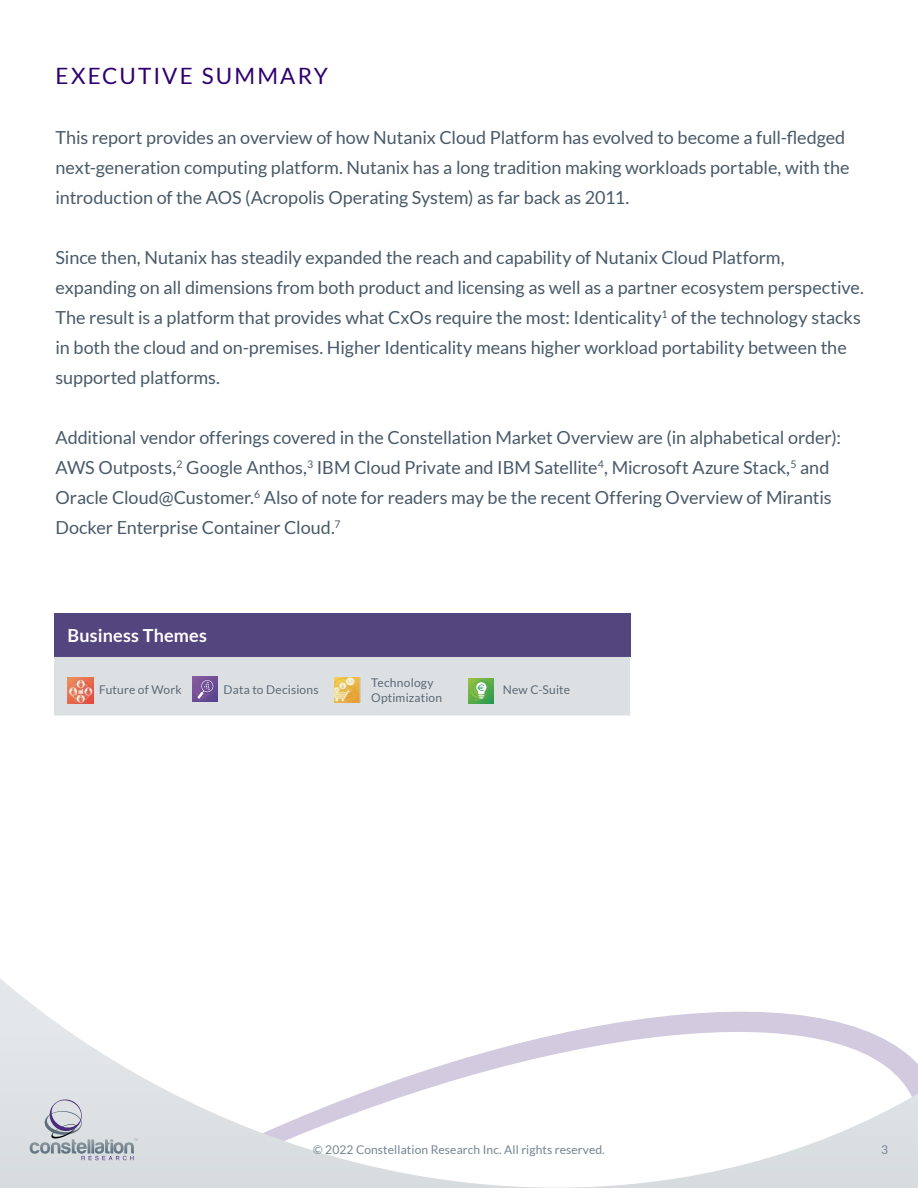
<style>
.page{position:relative;width:918px;height:1188px;background:#fff}
.page>*{position:absolute;margin:0;border:0;box-sizing:border-box;transform-origin:0 0}
.t1{font:22.5px "Lato";letter-spacing:.095em;color:#2f006f}
.t2{font:18px/30px "Lato";letter-spacing:-.005em;color:#495a69}
.t3{font:700 18px "Lato";letter-spacing:.01em;color:#fff}
.t4{font:12px/15px "Lato";letter-spacing:.015em;color:#5b6976}
.t5{font:12px "Lato";letter-spacing:.01em;color:#738592}
</style>
<div class="page">
<svg style="left:0;top:978px;width:918px;height:210px"></svg>
<svg style="left:30px;top:1099px;width:108px;height:61px"></svg>
<div style="left:54px;top:613px;width:576px;height:44px;background:#53457e"></div>
<div style="left:54px;top:657px;width:576px;height:59px;background:#dce0e3"></div>
<img style="left:334px;top:677px;width:26px;height:26px">
<img style="left:68px;top:678px;width:25px;height:26px">
<p class="t1" style="left:56px;top:63px;width:274px">EXECUTIVE SUMMARY</p>
<p class="t2" style="left:56px;top:122px;width:796px">This report provides an overview of how Nutanix Cloud Platform has evolved to become a full-fledged next-generation computing platform. Nutanix has a long tradition making workloads portable, with the introduction of the AOS (Acropolis Operating System) as far back as 2011.</p>
<p class="t2" style="left:56px;top:242px;width:808px">Since then, Nutanix has steadily expanded the reach and capability of Nutanix Cloud Platform, expanding on all dimensions from both product and licensing as well as a partner ecosystem perspective.<br>The result is a platform that provides what CxOs require the most: Identicality<sup>1</sup> of the technology stacks in both the cloud and on-premises. Higher Identicality means higher workload portability between the supported platforms.</p>
<p class="t2" style="left:55px;top:422px;width:787px">Additional vendor offerings covered in the Constellation Market Overview are (in alphabetical order):<br>AWS Outposts,<sup>2</sup> Google Anthos,<sup>3</sup> IBM Cloud Private and IBM Satellite<sup>4</sup>, Microsoft Azure Stack,<sup>5</sup> and Oracle Cloud@Customer. <sup>6</sup> Also of note for readers may be the recent Offering Overview of Mirantis Docker Enterprise Container Cloud.<sup>7</sup></p>
<p class="t3" style="left:68px;top:626px;width:141px">Business Themes</p>
<p class="t4" style="left:99px;top:683px;width:84px">Future of Work</p>
<p class="t4" style="left:224px;top:683px;width:97px">Data to Decisions</p>
<p class="t4" style="left:371px;top:675px;width:73px">Technology<br>Optimization</p>
<p class="t4" style="left:503px;top:683px;width:69px">New C-Suite</p>
<p class="t5" style="left:313px;top:1142px;width:292px">© 2022 Constellation Research Inc. All rights reserved.</p>
<p class="t5" style="left:881px;top:1143px;width:8px">3</p>
</div>
